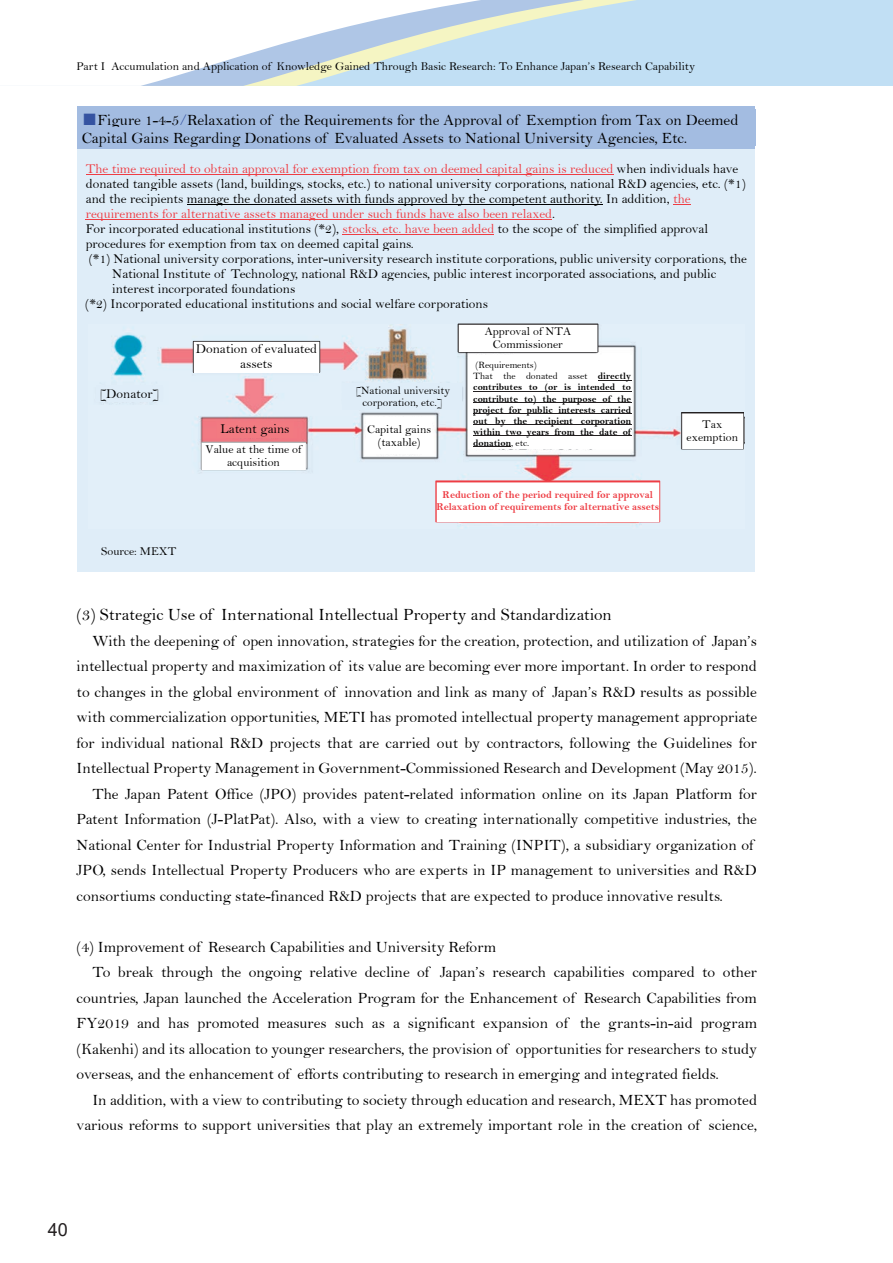
<style>
.page{position:relative;width:893px;height:1263px;background:#fff}
.page>*{position:absolute;margin:0;border:0;box-sizing:border-box;transform-origin:0 0}
.t1{font:18px "Arial";color:#231f20}
.t2{font:17.25px "Bell";color:#000}
.t3{font:15.75px/18px "Bell";color:#000}
.t4{font:13.5px/15px "Bell";color:#000;text-align:center}
.t5{font:13.5px "Bell";color:#ee3d44}
.t6{font:12px/13.4px "Bell";color:#000;text-align:center}
.t7{font:11.25px/12.5px "Bell";color:#000;text-align:center}
.t8{font:700 10.5px/11.9px "Bell";color:#ee3d44;text-align:center}
.t9{font:700 9.75px/11.1px "Bell";letter-spacing:.005em;color:#000}
.s1{font-family:"MS Mincho";color:#3553a1}
.s2{color:#3553a1}
.s3{color:#000}
.s4{color:#ee3d44}
.s5{font-weight:400}
</style>
<div class="page">
<div style="left:0;top:0;width:893px;height:86px;background:#c1dff4"></div>
<svg style="left:576px;top:0;width:60px;height:11px"></svg>
<svg style="left:0;top:0;width:576px;height:86px;fill:#fff"></svg>
<div style="left:77px;top:106px;width:678px;height:43px;background:#a3bce1"></div>
<div style="left:77px;top:149px;width:678px;height:13px;background:#dfedf8"></div>
<div style="left:77px;top:162px;width:678px;height:15px;background:#dfedf8"></div>
<hr style="left:86px;top:174px;width:527px;height:1px;background:#ee3d44">
<div style="left:77px;top:177px;width:678px;height:15px;background:#dfedf8"></div>
<div style="left:77px;top:192px;width:678px;height:15px;background:#dfedf8"></div>
<hr style="left:187px;top:204px;width:416px;height:1px;background:#000">
<svg style="left:673px;top:204px;width:17px;height:1px"></svg>
<div style="left:77px;top:207px;width:678px;height:15px;background:#dfedf8"></div>
<hr style="left:86px;top:219px;width:466px;height:1px;background:#ee3d44">
<div style="left:77px;top:222px;width:678px;height:15px;background:#dfedf8"></div>
<hr style="left:343px;top:234px;width:151px;height:1px;background:#ee3d44">
<div style="left:77px;top:237px;width:678px;height:15px;background:#dfedf8"></div>
<div style="left:77px;top:252px;width:678px;height:15px;background:#dfedf8"></div>
<div style="left:77px;top:267px;width:678px;height:15px;background:#dfedf8"></div>
<div style="left:77px;top:282px;width:678px;height:15px;background:#dfedf8"></div>
<div style="left:77px;top:297px;width:678px;height:15px;background:#dfedf8"></div>
<div style="left:77px;top:312px;width:678px;height:12px;background:#dfedf8"></div>
<div style="left:77px;top:324px;width:678px;height:205px;background:#dfedf8"></div>
<div style="left:77px;top:529px;width:678px;height:13px;background:#dfedf8"></div>
<div style="left:77px;top:542px;width:678px;height:16px;background:#dfedf8"></div>
<div style="left:77px;top:558px;width:678px;height:13px;background:#dfedf8"></div>
<img style="left:111px;top:324px;width:633px;height:204px">
<img style="left:111px;top:386px;width:52px;height:15px">
<div style="left:193px;top:341px;width:127px;height:31px;background:#fff"></div>
<img style="left:343px;top:384px;width:120px;height:26px">
<img style="left:216px;top:422px;width:78px;height:15px">
<div style="left:201px;top:442px;width:105px;height:28px;border:1px solid #9b9da0"></div>
<div style="left:202px;top:442px;width:103px;height:27px;background:#fff"></div>
<div style="left:366px;top:418px;width:66px;height:36px;background:#fff"></div>
<div style="left:468px;top:356px;width:163px;height:93px;background:#fff"></div>
<hr style="left:598px;top:380px;width:33px;height:1px;background:#231f20">
<hr style="left:473px;top:391px;width:158px;height:1px;background:#231f20">
<hr style="left:473px;top:402px;width:158px;height:1px;background:#231f20">
<hr style="left:473px;top:414px;width:158px;height:1px;background:#231f20">
<hr style="left:473px;top:425px;width:158px;height:1px;background:#231f20">
<hr style="left:473px;top:436px;width:158px;height:1px;background:#231f20">
<hr style="left:473px;top:447px;width:38px;height:1px;background:#231f20">
<div style="left:458px;top:324px;width:140px;height:28px;background:#fff"></div>
<div style="left:681px;top:412px;width:63px;height:37px;border:1px solid #231f20"></div>
<div style="left:681px;top:413px;width:62px;height:36px;background:#fff"></div>
<div style="left:436px;top:481px;width:224px;height:41px;background:#fff"></div>
<p class="t6" style="left:77px;top:59px;width:620px">Part I Accumulation and Application of Knowledge Gained Through Basic Research: To Enhance Japan’s Research Capability</p>
<p class="t3" style="left:82px;top:111px;width:658px"><span class="s1">■</span>Figure 1-4-5<span class="s2">/</span>Relaxation of the Requirements for the Approval of Exemption from Tax on Deemed<br>Capital Gains Regarding Donations of Evaluated Assets to National University Agencies, Etc.</p>
<p class="t5" style="left:86px;top:161px;width:654px">The time required to obtain approval for exemption from tax on deemed capital gains is reduced <span class="s3">when individuals have</span></p>
<p class="t4" style="left:86px;top:176px;width:661px">donated tangible assets (land, buildings, stocks, etc.) to national university corporations, national R&amp;D agencies, etc. (*1)</p>
<p class="t4" style="left:86px;top:191px;width:606px">and the recipients manage the donated assets with funds approved by the competent authority. In addition, <span class="s4">the</span></p>
<p class="t5" style="left:86px;top:206px;width:471px">requirements for alternative assets managed under such funds have also been relaxed<span class="s3">.</span></p>
<p class="t4" style="left:86px;top:221px;width:624px">For incorporated educational institutions (*2), <span class="s4">stocks, etc. have been added</span> to the scope of the simplified approval</p>
<p class="t4" style="left:86px;top:236px;width:330px">procedures for exemption from tax on deemed capital gains.</p>
<p class="t4" style="left:89px;top:251px;width:660px">(*1) National university corporations, inter-university research institute corporations, public university corporations, the</p>
<p class="t4" style="left:112px;top:266px;width:606px">National Institute of Technology, national R&amp;D agencies, public interest incorporated associations, and public</p>
<p class="t4" style="left:112px;top:281px;width:185px">interest incorporated foundations</p>
<p class="t4" style="left:85px;top:296px;width:404px">(*2) Incorporated educational institutions and social welfare corporations</p>
<p class="t4" style="left:99px;top:386px;width:62px">[Donator]</p>
<p class="t4" style="left:196px;top:341px;width:123px">Donation of evaluated assets</p>
<p class="t4" style="left:220px;top:421px;width:71px">Latent gains</p>
<p class="t6" style="left:206px;top:442px;width:97px">Value at the time of acquisition</p>
<p class="t6" style="left:101px;top:545px;width:77px">Source: MEXT</p>
<p class="t7" style="left:355px;top:384px;width:96px">[National university corporation, etc.]</p>
<p class="t6" style="left:367px;top:422px;width:65px">Capital gains (taxable)</p>
<p class="t6" style="left:485px;top:324px;width:88px">Approval of NTA<br>Commissioner</p>
<p class="t9" style="left:473px;top:360px;width:160px"><span class="s5">(Requirements)<br>That the donated asset</span> directly contributes to (or is intended to contribute to) the purpose of the project for public interests carried out by the recipient corporation within two years from the date of donation<span class="s5">, etc.</span></p>
<p class="t8" style="left:436px;top:489px;width:224px">Reduction of the period required for approval<br>Relaxation of requirements for alternative assets</p>
<p class="t6" style="left:687px;top:417px;width:53px">Tax exemption</p>
<p class="t2" style="left:77px;top:604px;width:537px">(3) Strategic Use of International Intellectual Property and Standardization</p>
<p class="t3" style="left:92px;top:632px;width:666px">With the deepening of open innovation, strategies for the creation, protection, and utilization of Japan’s</p>
<p class="t3" style="left:77px;top:657px;width:682px">intellectual property and maximization of its value are becoming ever more important. In order to respond</p>
<p class="t3" style="left:77px;top:683px;width:682px">to changes in the global environment of innovation and link as many of Japan’s R&amp;D results as possible</p>
<p class="t3" style="left:77px;top:708px;width:682px">with commercialization opportunities, METI has promoted intellectual property management appropriate</p>
<p class="t3" style="left:77px;top:734px;width:682px">for individual national R&amp;D projects that are carried out by contractors, following the Guidelines for</p>
<p class="t3" style="left:77px;top:759px;width:682px">Intellectual Property Management in Government-Commissioned Research and Development (May 2015).</p>
<p class="t3" style="left:92px;top:785px;width:666px">The Japan Patent Office (JPO) provides patent-related information online on its Japan Platform for</p>
<p class="t3" style="left:77px;top:810px;width:682px">Patent Information (J-PlatPat). Also, with a view to creating internationally competitive industries, the</p>
<p class="t3" style="left:77px;top:836px;width:678px">National Center for Industrial Property Information and Training (INPIT), a subsidiary organization of</p>
<p class="t3" style="left:77px;top:861px;width:682px">JPO, sends Intellectual Property Producers who are experts in IP management to universities and R&amp;D</p>
<p class="t3" style="left:77px;top:887px;width:648px">consortiums conducting state-financed R&amp;D projects that are expected to produce innovative results.</p>
<p class="t3" style="left:77px;top:937px;width:421px">(4) Improvement of Research Capabilities and University Reform</p>
<p class="t3" style="left:92px;top:963px;width:666px">To break through the ongoing relative decline of Japan’s research capabilities compared to other</p>
<p class="t3" style="left:77px;top:989px;width:682px">countries, Japan launched the Acceleration Program for the Enhancement of Research Capabilities from</p>
<p class="t3" style="left:77px;top:1014px;width:682px">FY2019 and has promoted measures such as a significant expansion of the grants-in-aid program</p>
<p class="t3" style="left:77px;top:1040px;width:682px">(Kakenhi) and its allocation to younger researchers, the provision of opportunities for researchers to study</p>
<p class="t3" style="left:77px;top:1065px;width:644px">overseas, and the enhancement of efforts contributing to research in emerging and integrated fields.</p>
<p class="t3" style="left:92px;top:1091px;width:666px">In addition, with a view to contributing to society through education and research, MEXT has promoted</p>
<p class="t3" style="left:77px;top:1116px;width:682px">various reforms to support universities that play an extremely important role in the creation of science,</p>
<p class="t1" style="left:48px;top:1217px;width:22px">40</p>
</div>
